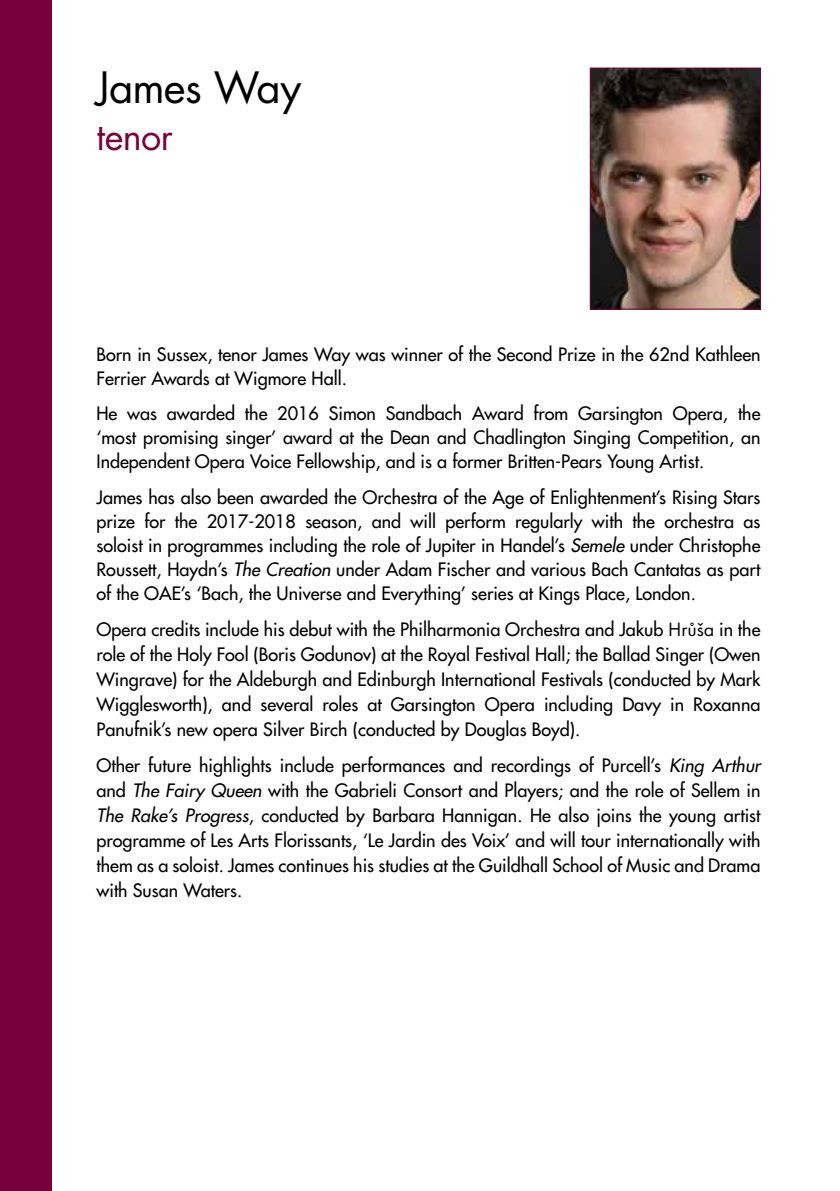
<style>
.page{position:relative;width:840px;height:1191px;background:#fff}
.page>*{position:absolute;margin:0;border:0;box-sizing:border-box;transform-origin:0 0}
.t1{font:42px "Futura Std";letter-spacing:-.02em;color:#000}
.t2{font:36px "Futura Std";letter-spacing:-.015em;color:#7a003c}
.t3{font:500 18px/25px "Futura Std";color:#000;text-align:justify}
.s1{font-style:italic}
.s2{font-family:"Futura PT";font-weight:400;font-size:20px}
</style>
<div class="page">
<div style="left:0;top:0;width:51px;height:1191px;background:#7a003c"></div>
<img style="left:591px;top:70px;width:167px;height:237px">
<div style="left:589px;top:68px;width:171px;height:241px;border:1px solid #7a003c"></div>
<h1 class="t1" style="left:96px;top:60px;width:206px">James Way</h1>
<h2 class="t2" style="left:96px;top:114px;width:78px">tenor</h2>
<p class="t3" style="left:96px;top:342px;width:665px;line-height:24px">Born in Sussex, tenor James Way was winner of the Second Prize in the 62nd Kathleen<br>Ferrier Awards at Wigmore Hall.</p>
<p class="t3" style="left:96px;top:401px;width:665px;line-height:24px">He was awarded the 2016 Simon Sandbach Award from Garsington Opera, the ‘most promising singer’ award at the Dean and Chadlington Singing Competition, an Independent Opera Voice Fellowship, and is a former Britten-Pears Young Artist.</p>
<p class="t3" style="left:96px;top:485px;width:665px;line-height:24px">James has also been awarded the Orchestra of the Age of Enlightenment’s Rising Stars prize for the 2017-2018 season, and will perform regularly with the orchestra as soloist in programmes including the role of Jupiter in Handel’s <span class="s1">Semele</span> under Christophe Roussett, Haydn’s <span class="s1">The Creation</span> under Adam Fischer and various Bach Cantatas as part of the OAE’s ‘Bach, the Universe and Everything’ series at Kings Place, London.</p>
<p class="t3" style="left:96px;top:617px;width:665px">Opera credits include his debut with the Philharmonia Orchestra and Jakub <span class="s2">Hrůša</span> in the role of the Holy Fool (Boris Godunov) at the Royal Festival Hall; the Ballad Singer (Owen Wingrave) for the Aldeburgh and Edinburgh International Festivals (conducted by Mark Wigglesworth), and several roles at Garsington Opera including Davy in Roxanna Panufnik’s new opera Silver Birch (conducted by Douglas Boyd).</p>
<p class="t3" style="left:96px;top:753px;width:665px">Other future highlights include performances and recordings of Purcell’s <span class="s1">King Arthur </span>and <span class="s1">The Fairy Queen</span> with the Gabrieli Consort and Players; and the role of Sellem in <span class="s1">The Rake’s Progress</span>, conducted by Barbara Hannigan. He also joins the young artist programme of Les Arts Florissants, ‘Le Jardin des Voix’ and will tour internationally with them as a soloist. James continues his studies at the Guildhall School of Music and Drama with Susan Waters.</p>
</div>
